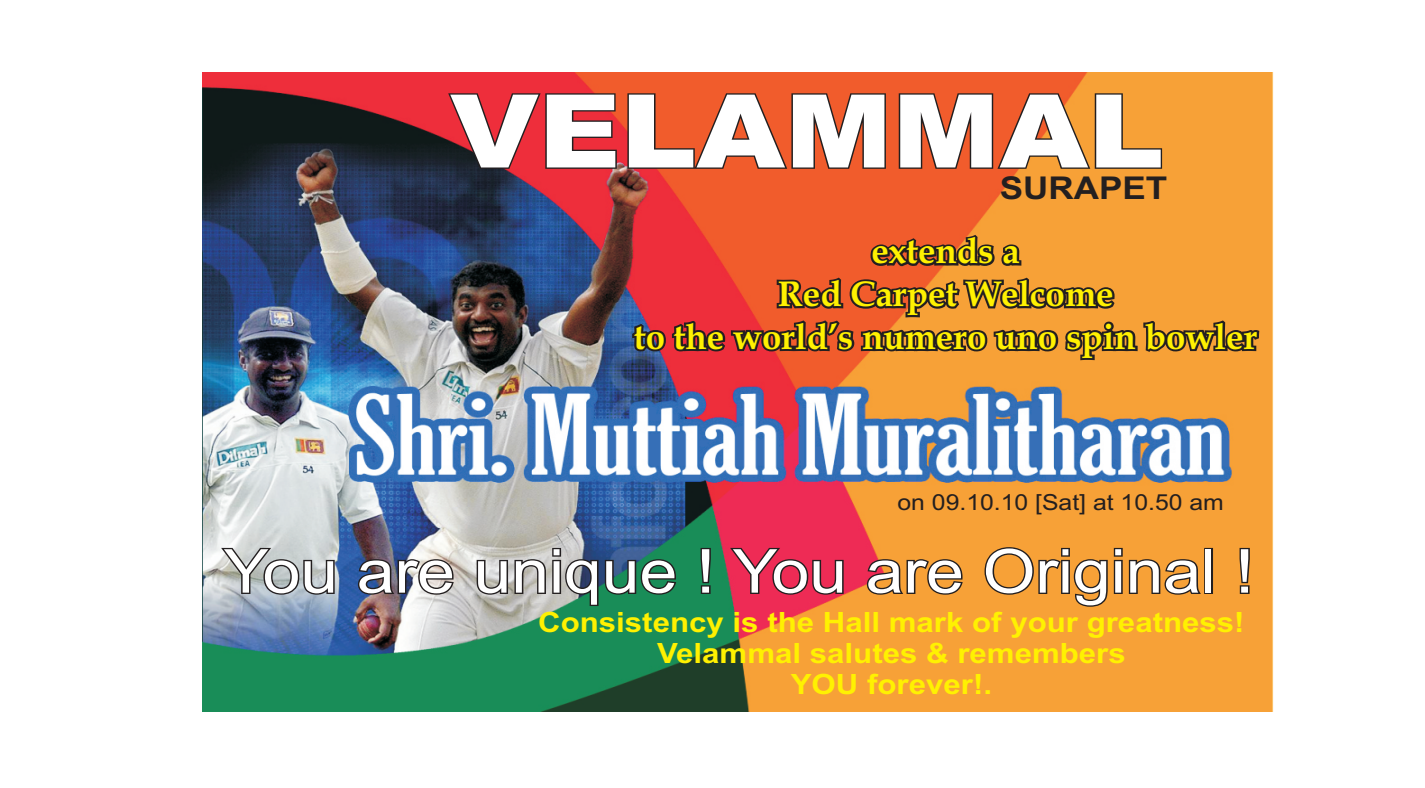
<style>
.page{position:relative;width:1425px;height:788px;background:#fff}
.page>*{position:absolute;margin:0;border:0;box-sizing:border-box;transform-origin:0 0}
.t1{font:900 101.75px "Arial";color:#fff;scale:1.12 1}
.t2{font:60.75px "Arial";color:#fff;scale:1.12 1}
.t3{font:700 36px/42.8px "Book Antiqua";color:#fff101;text-align:center}
.t4{font:700 31.5px "Arial";color:#231f20;scale:1.12 1}
.t5{font:700 28px/31.2px "Arial";color:#fff101;text-align:center;scale:1.12 1}
.t6{font:22.25px "Arial";color:#231f20;scale:1.12 1}
</style>
<div class="page">
<img style="left:203px;top:72px;width:1070px;height:639px">
<svg style="left:632px;top:235px;width:627px;height:125px;background:#b95e31"></svg>
<svg style="left:448px;top:93px;width:714px;height:76px;background:#6c3626"></svg>
<svg style="left:221px;top:547px;width:1029px;height:59px;background:#8d6f58"></svg>
<h1 class="t1" style="left:450px;top:95px;width:639px">VELAMMAL</h1>
<p class="t4" style="left:1000px;top:176px;width:151px">SURAPET</p>
<p class="t3" style="left:634px;top:234px;width:625px">extends a<br>Red Carpet Welcome<br>to the world’s numero uno spin bowler</p>
<p class="t6" style="left:897px;top:493px;width:293px">on 09.10.10 [Sat] at 10.50 am</p>
<h2 class="t2" style="left:224px;top:548px;width:921px">You are unique ! You are Original !</h2>
<p class="t5" style="left:538px;top:608px;width:632px">Consistency is the Hall mark of your greatness!<br>Velammal salutes &amp; remembers<br>YOU forever!.</p>
</div>
